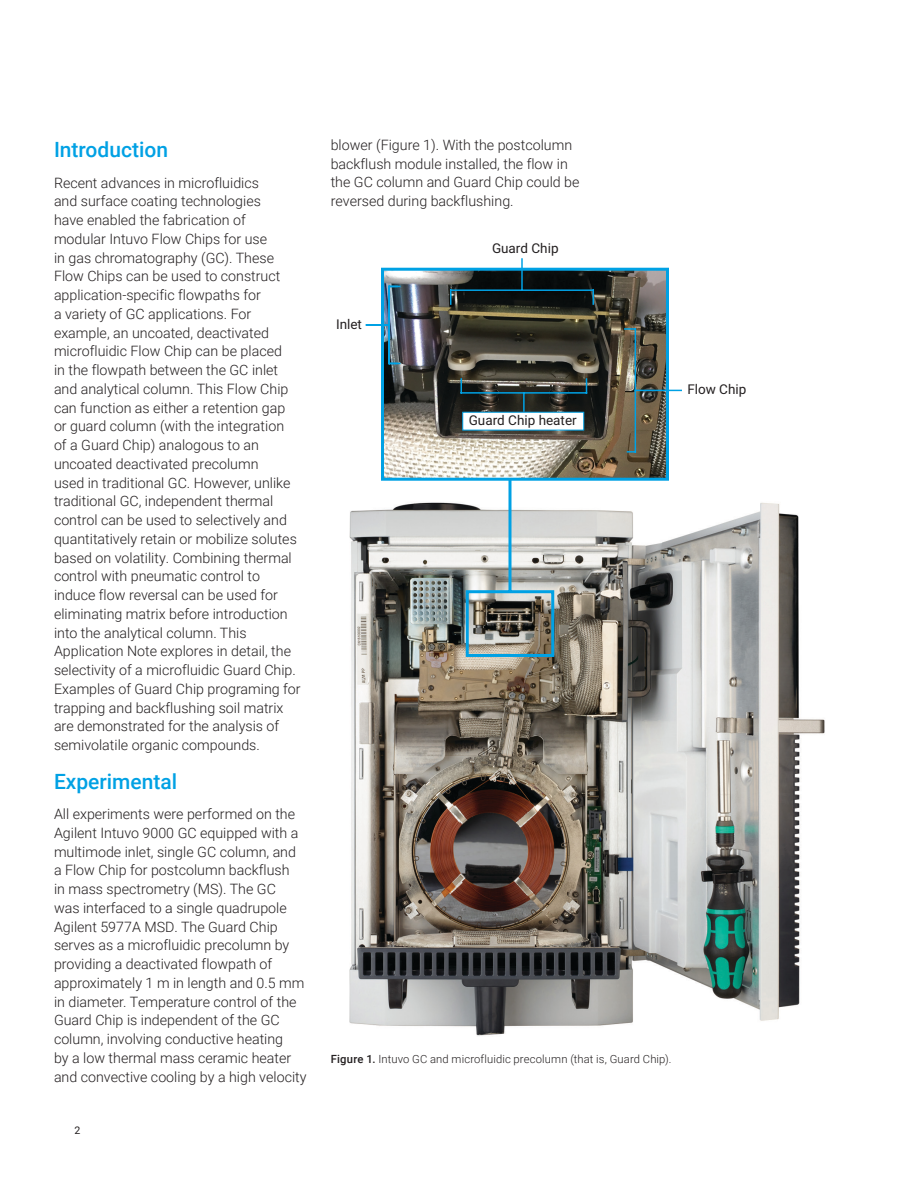
<style>
.page{position:relative;width:918px;height:1188px;background:#fff}
.page>*{position:absolute;margin:0;border:0;box-sizing:border-box;transform-origin:0 0}
.Header_1{font:500 21px "Roboto";color:#00a1e4}
.Text{font:300 14.25px/18.8px "Roboto";color:#231f20}
.t1{font:13.5px "Roboto";color:#231f20}
.t2{font:300 11.25px "Roboto";letter-spacing:.01em;color:#231f20}
.t3{font:10.5px "Roboto";color:#231f20}
.s1{font-weight:500}
</style>
<div class="page">
<img style="left:349px;top:502px;width:476px;height:534px">
<svg style="left:464px;top:481px;width:92px;height:177px"></svg>
<img style="left:385px;top:272px;width:280px;height:205px">
<div style="left:381px;top:268px;width:288px;height:213px;border:3px solid #00a1e4"></div>
<div style="left:463px;top:412px;width:121px;height:18px;background:#fff;border:1px solid #00a1e4"></div>
<svg style="left:450px;top:290px;width:2px;height:14px"></svg>
<svg style="left:592px;top:290px;width:2px;height:14px"></svg>
<hr style="left:451px;top:289px;width:142px;height:2px;background:#00a1e4">
<hr style="left:521px;top:259px;width:2px;height:31px;background:#00a1e4">
<svg style="left:460px;top:379px;width:2px;height:14px"></svg>
<svg style="left:586px;top:379px;width:1px;height:14px"></svg>
<hr style="left:461px;top:392px;width:125px;height:2px;background:#00a1e4">
<svg style="left:523px;top:394px;width:2px;height:17px"></svg>
<hr style="left:367px;top:324px;width:22px;height:2px;background:#00a1e4">
<hr style="left:388px;top:286px;width:2px;height:77px;background:#00a1e4">
<svg style="left:628px;top:451px;width:7px;height:2px"></svg>
<svg style="left:625px;top:328px;width:10px;height:2px"></svg>
<hr style="left:635px;top:390px;width:46px;height:1px;background:#00a1e4">
<hr style="left:635px;top:329px;width:1px;height:123px;background:#00a1e4">
<p class="Header_1" style="left:54px;top:135px;width:116px">Introduction</p>
<p class="Text" style="left:54px;top:173px;width:248px">Recent advances in microfluidics<br>and surface coating technologies<br>have enabled the fabrication of modular Intuvo Flow Chips for use<br>in gas chromatography (GC). These Flow Chips can be used to construct application‑specific flowpaths for<br>a variety of GC applications. For example, an uncoated, deactivated microfluidic Flow Chip can be placed<br>in the flowpath between the GC inlet and analytical column. This Flow Chip can function as either a retention gap or guard column (with the integration<br>of a Guard Chip) analogous to an uncoated deactivated precolumn<br>used in traditional GC. However, unlike traditional GC, independent thermal control can be used to selectively and quantitatively retain or mobilize solutes based on volatility. Combining thermal control with pneumatic control to induce flow reversal can be used for eliminating matrix before introduction into the analytical column. This Application Note explores in detail, the selectivity of a microfluidic Guard Chip.<br>Examples of Guard Chip programing for trapping and backflushing soil matrix are demonstrated for the analysis of semivolatile organic compounds.</p>
<p class="Header_1" style="left:54px;top:766px;width:125px">Experimental</p>
<p class="Text" style="left:54px;top:804px;width:254px">All experiments were performed on the Agilent Intuvo 9000 GC equipped with a multimode inlet, single GC column, and a Flow Chip for postcolumn backflush<br>in mass spectrometry (MS). The GC<br>was interfaced to a single quadrupole Agilent 5977A MSD. The Guard Chip serves as a microfluidic precolumn by providing a deactivated flowpath of approximately 1 m in length and 0.5 mm in diameter. Temperature control of the Guard Chip is independent of the GC column, involving conductive heating<br>by a low thermal mass ceramic heater and convective cooling by a high velocity</p>
<p class="t3" style="left:75px;top:1123px;width:7px">2</p>
<p class="Text" style="left:331px;top:135px;width:250px">blower (Figure 1). With the postcolumn backflush module installed, the flow in the GC column and Guard Chip could be reversed during backflushing.</p>
<p class="t1" style="left:336px;top:319px;width:27px">Inlet</p>
<p class="t1" style="left:492px;top:243px;width:68px">Guard Chip</p>
<p class="t1" style="left:469px;top:415px;width:109px">Guard Chip heater</p>
<p class="t1" style="left:687px;top:384px;width:61px">Flow Chip</p>
<p class="t2" style="left:331px;top:1051px;width:342px"><span class="s1">Figure 1.</span> Intuvo GC and microfluidic precolumn (that is, Guard Chip).</p>
</div>
